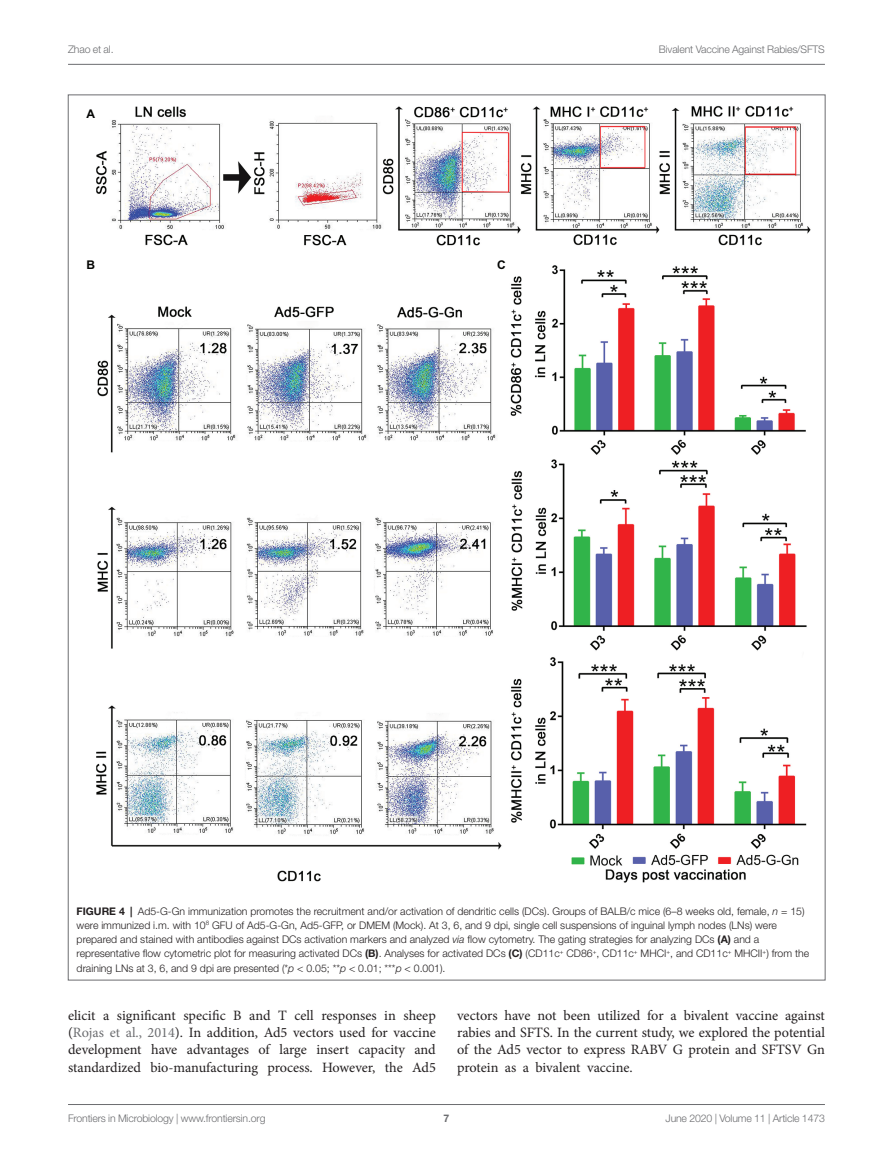
<style>
.page{position:relative;width:893px;height:1170px;background:#fff}
.page>*{position:absolute;margin:0;border:0;box-sizing:border-box;transform-origin:0 0}
.TEXT{font:14.25px/17.2px "Minion Pro";letter-spacing:-.005em;color:#231f20;text-align:justify}
.t1{font:700 12px "Arial";color:#040503}
.FIG_LEG{font:300 10.5px/14.2px "Helvetica Neue LT Std";color:#231f20}
.t2{font:300 10.5px "Helvetica Neue LT Std";letter-spacing:-.015em;color:#6c6d70}
.t3{font:700 10.5px "Helvetica Neue LT Std";color:#6c6d70}
.s1{font-weight:700}
.s2{font-style:italic}
.s3{color:#6c6d70}
</style>
<div class="page">
<hr style="left:68px;top:64px;width:757px;height:1px;background:#6c6d70">
<hr style="left:68px;top:1104px;width:757px;height:1px;background:#6c6d70">
<img style="left:96px;top:105px;width:715px;height:778px">
<p class="t2" style="left:68px;top:42px;width:47px">Zhao et al.</p>
<p class="t2" style="left:659px;top:42px;width:167px">Bivalent Vaccine Against Rabies/SFTS</p>
<p class="t1" style="left:86px;top:105px;width:10px">A</p>
<p class="t1" style="left:86px;top:256px;width:10px">B</p>
<p class="t1" style="left:497px;top:256px;width:10px">C</p>
<p class="FIG_LEG" style="left:77px;top:903px;width:734px"><span class="s1">FIGURE 4 |</span> Ad5-G-Gn immunization promotes the recruitment and/or activation of dendritic cells (DCs). Groups of BALB/c mice (6–8 weeks old, female, <span class="s2">n</span> = 15) were immunized i.m. with 10<sup>8</sup> GFU of Ad5-G-Gn, Ad5-GFP, or DMEM (Mock). At 3, 6, and 9 dpi, single cell suspensions of inguinal lymph nodes (LNs) were prepared and stained with antibodies against DCs activation markers and analyzed <span class="s2">via</span> flow cytometry. The gating strategies for analyzing DCs <span class="s1">(A)</span> and a representative flow cytometric plot for measuring activated DCs <span class="s1">(B)</span>. Analyses for activated DCs <span class="s1">(C)</span> (CD11c<sup>+</sup> CD86<sup>+</sup>, CD11c<sup>+</sup> MHCI<sup>+</sup>, and CD11c<sup>+</sup> MHCII<sup>+</sup>) from the draining LNs at 3, 6, and 9 dpi are presented (*<span class="s2">p</span> &lt; 0.05; **<span class="s2">p</span> &lt; 0.01; ***<span class="s2">p</span> &lt; 0.001).</p>
<p class="TEXT" style="left:68px;top:1006px;width:369px">elicit a significant specific B and T cell responses in sheep (<span class="s3">Rojas et al., 2014</span>). In addition, Ad5 vectors used for vaccine development have advantages of large insert capacity and standardized bio-manufacturing process. However, the Ad5</p>
<p class="TEXT" style="left:457px;top:1006px;width:369px">vectors have not been utilized for a bivalent vaccine against rabies and SFTS. In the current study, we explored the potential of the Ad5 vector to express RABV G protein and SFTSV Gn protein as a bivalent vaccine.</p>
<p class="t2" style="left:68px;top:1111px;width:199px">Frontiers in Microbiology | www.frontiersin.org</p>
<p class="t3" style="left:444px;top:1111px;width:7px">7</p>
<p class="t2" style="left:666px;top:1111px;width:161px">June 2020 | Volume 11 | Article 1473</p>
</div>
